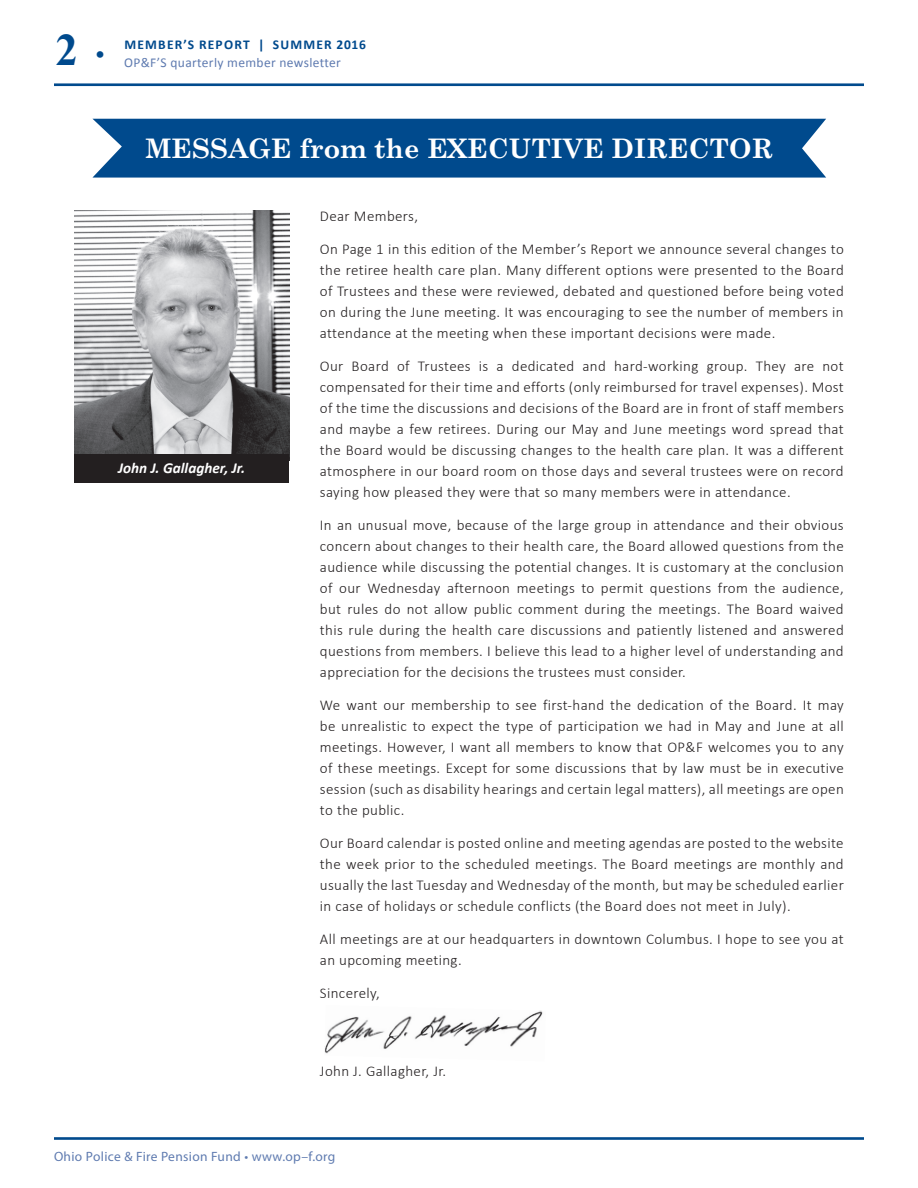
<style>
.page{position:relative;width:918px;height:1188px;background:#fff}
.page>*{position:absolute;margin:0;border:0;box-sizing:border-box;transform-origin:0 0}
.t1{font:700 45px "Times New Roman";color:#004a8d}
.t2{font:700 27px "Century Schoolbook";color:#fff}
.t3{font:21px "Helvetica LT Std";color:#004a8d}
.t4{font:italic 700 15.3px "Calibri";color:#fff}
.t5{font:300 15px/21px "Calibri";letter-spacing:.025em;color:#231f20;text-align:justify}
.t6{font:13.5px "Myriad Pro";letter-spacing:.025em;color:#5f7bb0}
.t7{font:13.5px "Calibri";letter-spacing:.025em;color:#5f7bb0}
.t8{font:700 13.5px "Calibri";letter-spacing:.09em;color:#004a8d}
</style>
<div class="page">
<hr style="left:54px;top:83px;width:810px;height:3px;background:#004a8d">
<hr style="left:54px;top:1137px;width:810px;height:3px;background:#004a8d">
<div style="left:92px;top:119px;width:734px;height:59px;background:#004a8d"></div>
<img style="left:324px;top:1010px;width:219px;height:44px">
<img style="left:74px;top:210px;width:215px;height:244px">
<div style="left:74px;top:454px;width:215px;height:29px;background:#231f20"></div>
<h1 class="t1" style="left:56px;top:19px;width:24px">2</h1>
<h3 class="t3" style="left:97px;top:42px;width:9px">•</h3>
<p class="t8" style="left:124px;top:36px;width:243px">MEMBER’S REPORT | SUMMER 2016</p>
<p class="t7" style="left:124px;top:54px;width:218px">OP&amp;F’S quarterly member newsletter</p>
<h2 class="t2" style="left:145px;top:127px;width:630px">MESSAGE from the EXECUTIVE DIRECTOR</h2>
<p class="t4" style="left:118px;top:458px;width:128px">John J. Gallagher, Jr.</p>
<p class="t5" style="left:320px;top:206px;width:100px">Dear Members,</p>
<p class="t5" style="left:320px;top:239px;width:525px">On Page 1 in this edition of the Member’s Report we announce several changes to the retiree health care plan. Many different options were presented to the Board of Trustees and these were reviewed, debated and questioned before being voted on during the June meeting. It was encouraging to see the number of members in attendance at the meeting when these important decisions were made.</p>
<p class="t5" style="left:320px;top:356px;width:525px">Our Board of Trustees is a dedicated and hard-working group. They are not compensated for their time and efforts (only reimbursed for travel expenses). Most of the time the discussions and decisions of the Board are in front of staff members and maybe a few retirees. During our May and June meetings word spread that the Board would be discussing changes to the health care plan. It was a different atmosphere in our board room on those days and several trustees were on record saying how pleased they were that so many members were in attendance.</p>
<p class="t5" style="left:320px;top:515px;width:525px">In an unusual move, because of the large group in attendance and their obvious concern about changes to their health care, the Board allowed questions from the audience while discussing the potential changes. It is customary at the conclusion of our Wednesday afternoon meetings to permit questions from the audience, but rules do not allow public comment during the meetings. The Board waived this rule during the health care discussions and patiently listened and answered questions from members. I believe this lead to a higher level of understanding and appreciation for the decisions the trustees must consider.</p>
<p class="t5" style="left:320px;top:695px;width:525px">We want our membership to see first-hand the dedication of the Board. It may be unrealistic to expect the type of participation we had in May and June at all meetings. However, I want all members to know that OP&amp;F welcomes you to any of these meetings. Except for some discussions that by law must be in executive session (such as disability hearings and certain legal matters), all meetings are open to the public.</p>
<p class="t5" style="left:320px;top:833px;width:525px">Our Board calendar is posted online and meeting agendas are posted to the website the week prior to the scheduled meetings. The Board meetings are monthly and usually the last Tuesday and Wednesday of the month, but may be scheduled earlier in case of holidays or schedule conflicts (the Board does not meet in July).</p>
<p class="t5" style="left:320px;top:929px;width:525px">All meetings are at our headquarters in downtown Columbus. I hope to see you at an upcoming meeting.</p>
<p class="t5" style="left:320px;top:983px;width:61px">Sincerely,</p>
<p class="t5" style="left:320px;top:1061px;width:128px">John J. Gallagher, Jr.</p>
<p class="t6" style="left:54px;top:1148px;width:283px">Ohio Police &amp; Fire Pension Fund • www.op–f.org</p>
</div>
